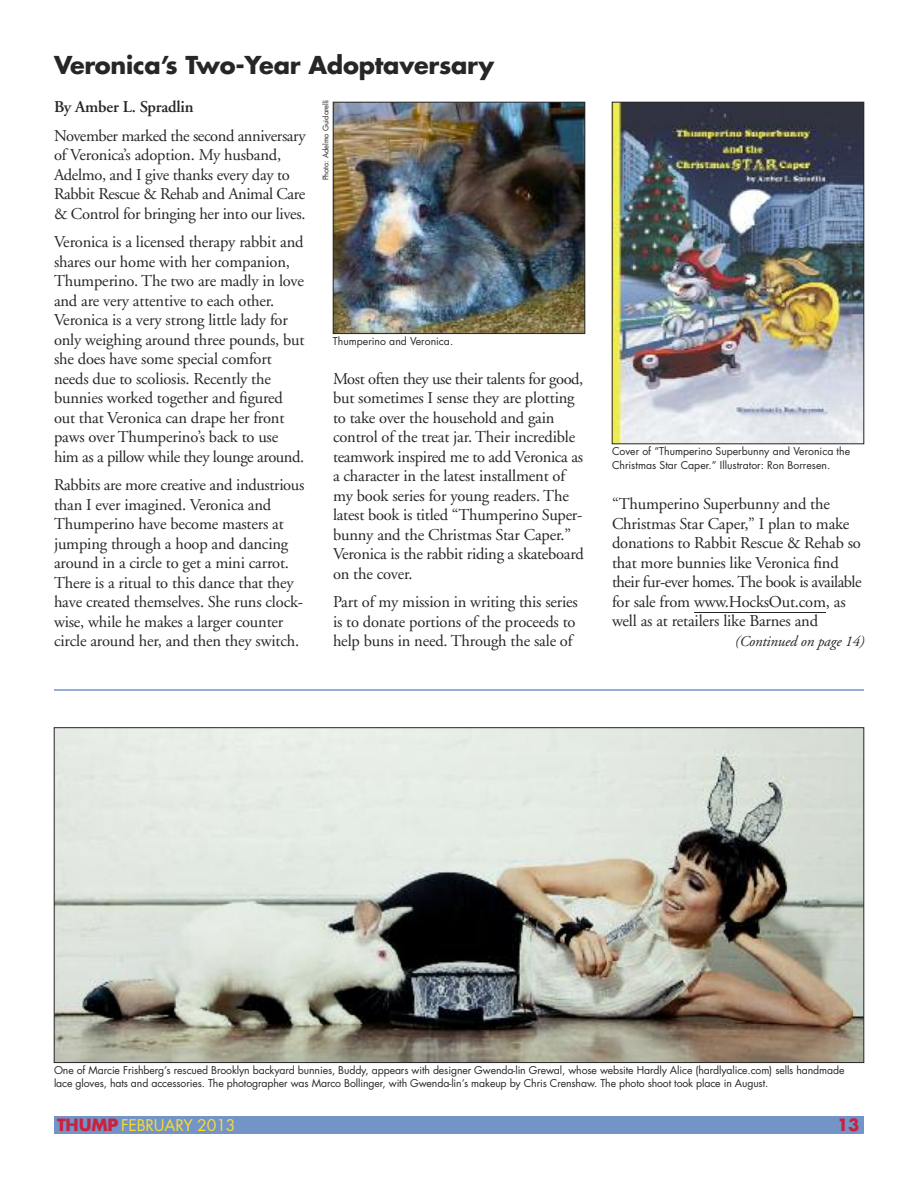
<style>
.page{position:relative;width:918px;height:1188px;background:#fff}
.page>*{position:absolute;margin:0;border:0;box-sizing:border-box;transform-origin:0 0}
.t1{font:700 24px "Futura";letter-spacing:-.01em;color:#272627}
.t2{font:16.5px/19.5px "Adobe Garamond";letter-spacing:-.01em;color:#272627}
.t3{font:600 16.5px "Adobe Garamond";letter-spacing:-.01em;color:#272627}
.t4{font:700 16.5px "Futura";color:#cc203f}
.t5{font:15.75px "Futura";letter-spacing:-.01em;color:#f9dc32}
.t6{font:italic 15px "Adobe Garamond";letter-spacing:-.01em;color:#272627}
.t7{font:10.5px/13.8px "Futura";letter-spacing:-.01em;color:#272627}
.t8{font:7.5px "Futura";letter-spacing:-.01em;color:#272627}
.s1{font-weight:700;font-size:16.5px;color:#cc203f}
</style>
<div class="page">
<div style="left:54px;top:1116px;width:810px;height:18px;background:#7394c7"></div>
<img style="left:335px;top:104px;width:248px;height:228px">
<div style="left:333px;top:102px;width:252px;height:232px;border:1px solid #272627"></div>
<img style="left:614px;top:104px;width:248px;height:338px">
<div style="left:612px;top:102px;width:252px;height:342px;border:1px solid #272627"></div>
<img style="left:56px;top:730px;width:806px;height:331px">
<hr style="left:694px;top:613px;width:132px;height:1px;background:#272627">
<hr style="left:54px;top:689px;width:810px;height:2px;background:#7394c7">
<h1 class="t1" style="left:54px;top:54px;width:442px">Veronica’s Two-Year Adoptaversary</h1>
<p class="t3" style="left:54px;top:101px;width:141px">By Amber L. Spradlin</p>
<p class="t2" style="left:54px;top:127px;width:253px">November marked the second anniversary of Veronica’s adoption. My husband, Adelmo, and I give thanks every day to Rabbit Rescue &amp; Rehab and Animal Care &amp; Control for bringing her into our lives.</p>
<p class="t2" style="left:54px;top:234px;width:252px">Veronica is a licensed therapy rabbit and shares our home with her companion, Thumperino. The two are madly in love and are very attentive to each other.<br>Veronica is a very strong little lady for only weighing around three pounds, but she does have some special comfort needs due to scoliosis. Recently the bunnies worked together and figured out that Veronica can drape her front paws over Thumperino’s back to use him as a pillow while they lounge around.</p>
<p class="t2" style="left:54px;top:477px;width:252px">Rabbits are more creative and industrious than I ever imagined. Veronica and Thumperino have become masters at jumping through a hoop and dancing around in a circle to get a mini carrot.<br>There is a ritual to this dance that they have created themselves. She runs clock&shy;wise, while he makes a larger counter circle around her, and then they switch.</p>
<p class="t8" style="left:322px;top:180px;width:82px;rotate:-90deg">Photo: Adelmo Guidarelli</p>
<p class="t7" style="left:333px;top:335px;width:122px">Thumperino and Veronica.</p>
<p class="t2" style="left:333px;top:370px;width:252px">Most often they use their talents for good, but sometimes I sense they are plotting to take over the household and gain control of the treat jar. Their incredible teamwork inspired me to add Veronica as a character in the latest installment of my book series for young readers. The latest book is titled “Thumperino Super&shy;bunny and the Christmas Star Caper.” Veronica is the rabbit riding a skateboard on the cover.</p>
<p class="t2" style="left:333px;top:594px;width:246px">Part of my mission in writing this series is to donate portions of the proceeds to help buns in need. Through the sale of</p>
<p class="t7" style="left:612px;top:445px;width:240px">Cover of “Thumperino Superbunny and Veronica the<br>Christmas Star Caper.” Illustrator: Ron Borresen.</p>
<p class="t2" style="left:612px;top:496px;width:251px">“Thumperino Superbunny and the Christmas Star Caper,” I plan to make donations to Rabbit Rescue &amp; Rehab so that more bunnies like Veronica find their fur-ever homes. The book is available for sale from www.HocksOut.com, as well as at retailers like Barnes and</p>
<p class="t6" style="left:734px;top:635px;width:131px">(Continued on page 14)</p>
<p class="t7" style="left:54px;top:1064px;width:792px">One of Marcie Frishberg’s rescued Brooklyn backyard bunnies, Buddy, appears with designer Gwenda-lin Grewal, whose website Hardly Alice (hardlyalice.com) sells handmade lace gloves, hats and accessories. The photographer was Marco Bollinger, with Gwenda-lin’s makeup by Chris Crenshaw. The photo shoot took place in August.</p>
<p class="t5" style="left:57px;top:1118px;width:180px"><span class="s1">THUMP</span> FEBRUARY 2013</p>
<p class="t4" style="left:837px;top:1117px;width:24px">13</p>
</div>
